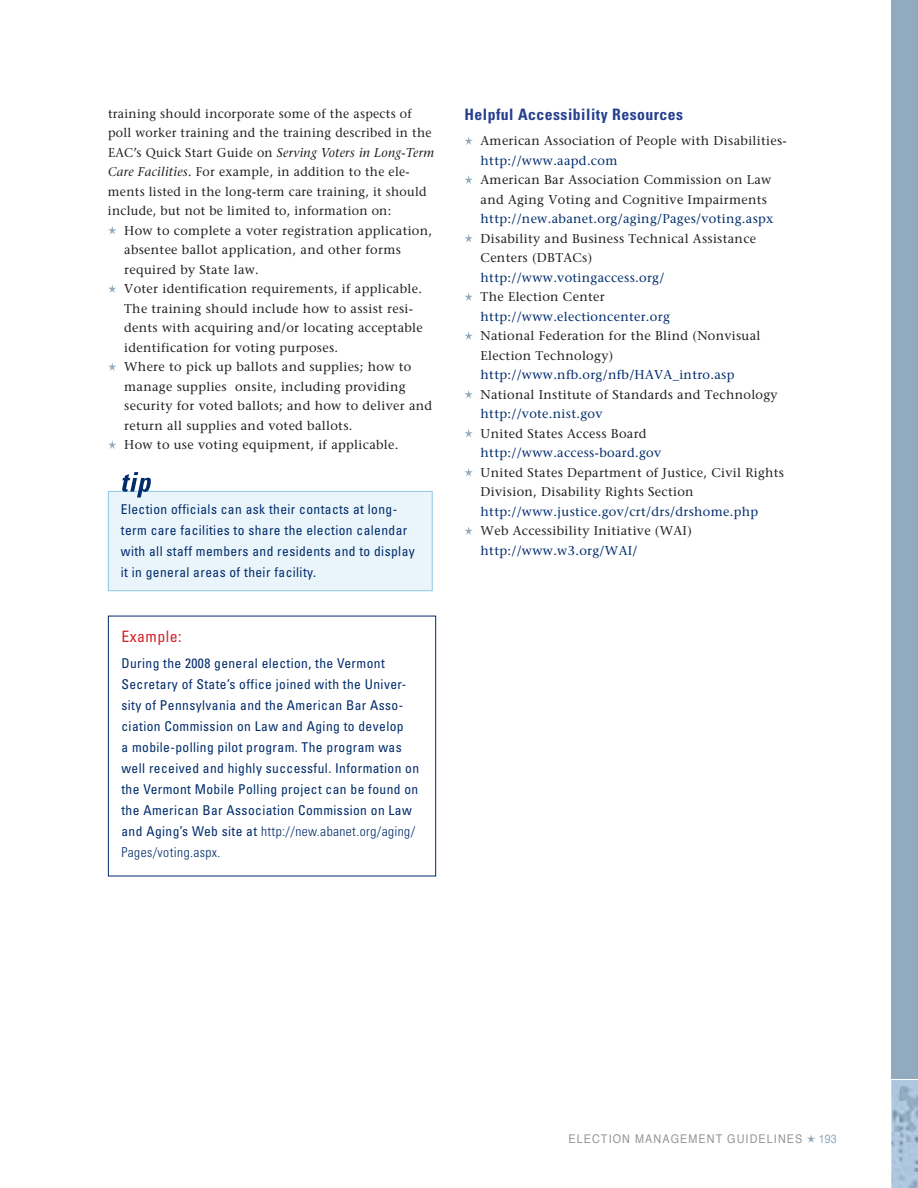
<style>
.page{position:relative;width:918px;height:1188px;background:#fff}
.page>*{position:absolute;margin:0;border:0;box-sizing:border-box;transform-origin:0 0}
.t1{font:700 condensed 15.75px "Univers";letter-spacing:.03em;color:#253f8e}
.t2{font:condensed 15.75px "Univers";color:#d1232a}
.t3{font:condensed 13.5px/21px "Univers";letter-spacing:.03em;color:#002c6b}
.t4{font:12.75px/19.5px "Stone Serif";letter-spacing:.025em;color:#231f20}
.t5{font:12.75px "Stone Serif";letter-spacing:.025em;color:#002c6b}
.t6{font:12px "Helvetica";letter-spacing:.1em;color:#939598;scale:.9 1}
.t7{font:12px "Helvetica";color:#91aabe;scale:.9 1}
.s1{font-style:italic}
.s2{font-weight:300}
</style>
<div class="page">
<svg style="left:807px;top:1134px;width:8px;height:9px"></svg>
<div style="left:891px;top:0;width:27px;height:1079px;background:#91aabe"></div>
<img style="left:891px;top:1080px;width:27px;height:108px">
<svg style="left:108px;top:226px;width:8px;height:9px"></svg>
<svg style="left:108px;top:284px;width:8px;height:9px"></svg>
<svg style="left:108px;top:362px;width:8px;height:9px"></svg>
<svg style="left:108px;top:440px;width:8px;height:9px"></svg>
<svg style="left:464px;top:136px;width:9px;height:9px"></svg>
<svg style="left:464px;top:175px;width:9px;height:9px"></svg>
<svg style="left:464px;top:234px;width:9px;height:9px"></svg>
<svg style="left:464px;top:292px;width:9px;height:9px"></svg>
<svg style="left:464px;top:331px;width:9px;height:9px"></svg>
<svg style="left:464px;top:390px;width:9px;height:9px"></svg>
<svg style="left:464px;top:429px;width:9px;height:9px"></svg>
<svg style="left:464px;top:468px;width:9px;height:9px"></svg>
<svg style="left:464px;top:526px;width:9px;height:9px"></svg>
<div style="left:108px;top:491px;width:325px;height:100px;background:#eaf4fb;border:1px solid #8ec7e4"></div>
<svg style="left:122px;top:472px;width:30px;height:25px"></svg>
<div style="left:108px;top:616px;width:328px;height:260px;background:#fff;border:1px solid #002c6b"></div>
<p class="t4" style="left:108px;top:103px;width:328px">training should incorporate some of the aspects of poll worker training and the training described in the EAC’s Quick Start Guide on <span class="s1">Serving Voters in Long-Term Care Facilities.</span> For example, in addition to the ele&shy;ments listed in the long-term care training, it should include, but not be limited to, information on:</p>
<p class="t4" style="left:124px;top:220px;width:310px">How to complete a voter registration application, absentee ballot application, and other forms required by State law.<br>Voter identification requirements, if applicable.<br>The training should include how to assist resi&shy;dents with acquiring and/or locating acceptable identification for voting purposes.<br>Where to pick up ballots and supplies; how to manage supplies onsite, including providing security for voted ballots; and how to deliver and return all supplies and voted ballots.<br>How to use voting equipment, if applicable.</p>
<p class="t3" style="left:121px;top:499px;width:295px">Election officials can ask their contacts at long&shy;term care facilities to share the election calendar with all staff members and residents and to display it in general areas of their facility.</p>
<p class="t2" style="left:122px;top:626px;width:62px">Example:</p>
<p class="t3" style="left:121px;top:652px;width:299px">During the 2008 general election, the Vermont Secretary of State’s office joined with the Univer&shy;sity of Pennsylvania and the American Bar Asso&shy;ciation Commission on Law and Aging to develop<br>a mobile-polling pilot program. The program was well received and highly successful. Information on the Vermont Mobile Polling project can be found on the American Bar Association Commission on Law and Aging’s Web site at <span class="s2">http://new.abanet.org/aging/ Pages/voting.aspx.</span></p>
<p class="t1" style="left:464px;top:105px;width:220px">Helpful Accessibility Resources</p>
<p class="t4" style="left:481px;top:131px;width:308px">American Association of People with Disabilities-</p>
<p class="t5" style="left:481px;top:153px;width:138px">http://www.aapd.com</p>
<p class="t4" style="left:481px;top:170px;width:292px">American Bar Association Commission on Law and Aging Voting and Cognitive Impairments</p>
<p class="t5" style="left:481px;top:211px;width:295px">http://new.abanet.org/aging/Pages/voting.aspx</p>
<p class="t4" style="left:481px;top:228px;width:277px">Disability and Business Technical Assistance<br>Centers (DBTACs)</p>
<p class="t5" style="left:481px;top:270px;width:185px">http://www.votingaccess.org/</p>
<p class="t4" style="left:481px;top:287px;width:126px">The Election Center</p>
<p class="t5" style="left:481px;top:309px;width:191px">http://www.electioncenter.org</p>
<p class="t4" style="left:481px;top:326px;width:281px">National Federation for the Blind (Nonvisual<br>Election Technology)</p>
<p class="t5" style="left:481px;top:367px;width:255px">http://www.nfb.org/nfb/HAVA_intro.asp</p>
<p class="t4" style="left:481px;top:384px;width:299px">National Institute of Standards and Technology</p>
<p class="t5" style="left:481px;top:406px;width:123px">http://vote.nist.gov</p>
<p class="t4" style="left:481px;top:423px;width:168px">United States Access Board</p>
<p class="t5" style="left:481px;top:445px;width:182px">http://www.access-board.gov</p>
<p class="t4" style="left:481px;top:462px;width:305px">United States Department of Justice, Civil Rights<br>Division, Disability Rights Section</p>
<p class="t5" style="left:481px;top:504px;width:279px">http://www.justice.gov/crt/drs/drshome.php</p>
<p class="t4" style="left:481px;top:521px;width:213px">Web Accessibility Initiative (WAI)</p>
<p class="t5" style="left:481px;top:543px;width:158px">http://www.w3.org/WAI/</p>
<p class="t6" style="left:568px;top:1130px;width:261px">ELECTION MANAGEMENT GUIDELINES</p>
<p class="t7" style="left:819px;top:1130px;width:22px">193</p>
</div>
